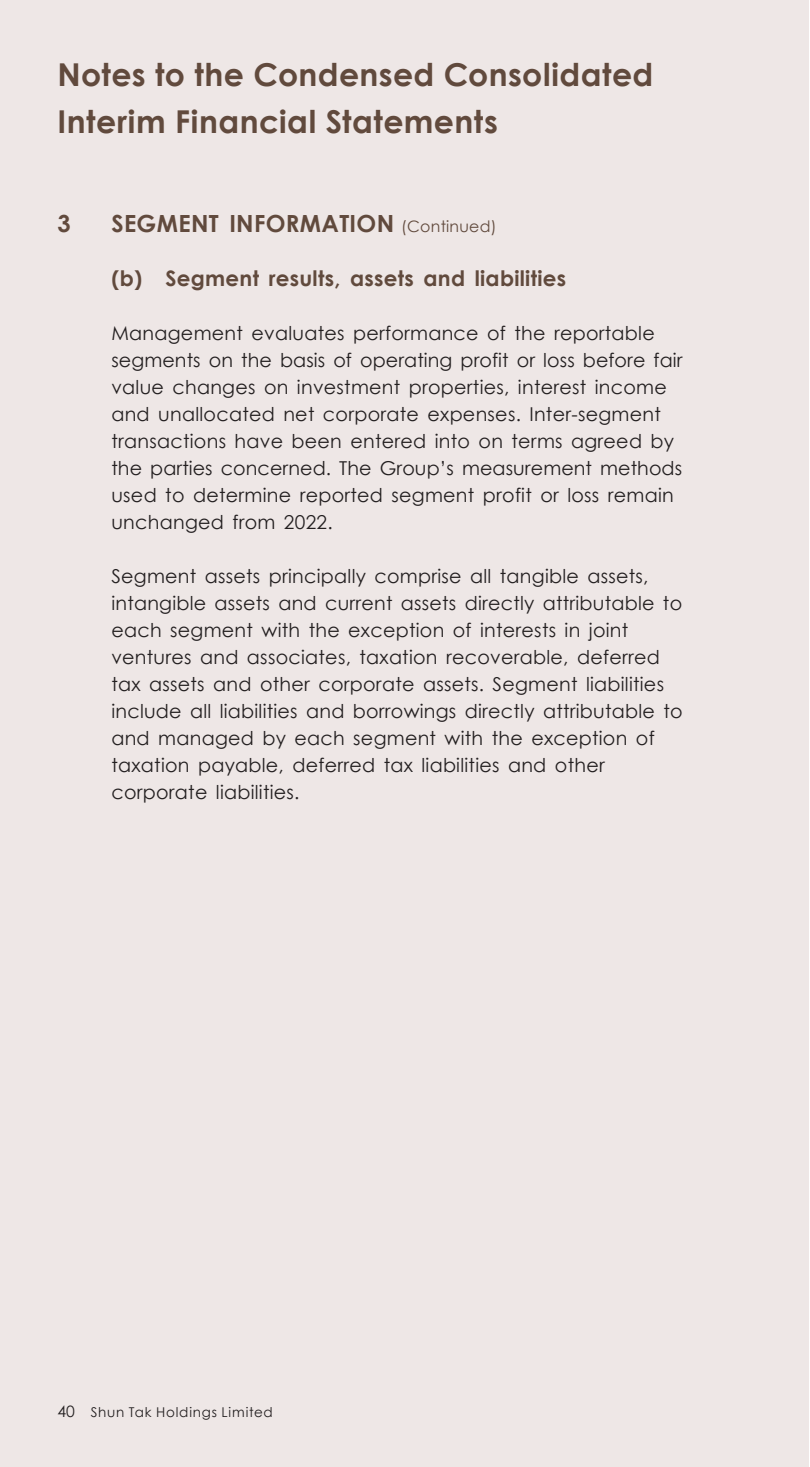
<style>
.page{position:relative;width:810px;height:1467px;background:#fff}
.page>*{position:absolute;margin:0;border:0;box-sizing:border-box;transform-origin:0 0}
.t1{font:700 31.5px/47.7px "Century Gothic";letter-spacing:.015em;color:#614a3d}
.t2{font:700 23.62px "Century Gothic";letter-spacing:.015em;color:#614a3d}
.t3{font:700 21.38px "Century Gothic";letter-spacing:.015em;color:#614a3d}
.t4{font:19.12px/27px "Century Gothic";letter-spacing:.015em;color:#231f20}
.t5{font:13.5px "Century Gothic";letter-spacing:.06em;color:#231f20}
.s1{font-weight:400;font-size:15.75px}
.s2{font-size:15.75px}
</style>
<div class="page">
<div style="left:0;top:0;width:808px;height:1467px;background:#eee7e6"></div>
<h1 class="t1" style="left:57px;top:49px;width:597px">Notes to the Condensed Consolidated<br>Interim Financial Statements</h1>
<p class="t2" style="left:57px;top:205px;width:15px">3</p>
<p class="t2" style="left:111px;top:205px;width:387px">SEGMENT INFORMATION <span class="s1">(Continued)</span></p>
<p class="t3" style="left:111px;top:262px;width:456px">(b) Segment results, assets and liabilities</p>
<p class="t4" style="left:111px;top:319px;width:573px">Management evaluates performance of the reportable segments on the basis of operating profit or loss before fair value changes on investment properties, interest income and unallocated net corporate expenses. Inter-segment transactions have been entered into on terms agreed by the parties concerned. The Group’s measurement methods used to determine reported segment profit or loss remain unchanged from 2022.</p>
<p class="t4" style="left:111px;top:562px;width:573px">Segment assets principally comprise all tangible assets, intangible assets and current assets directly attributable to each segment with the exception of interests in joint ventures and associates, taxation recoverable, deferred tax assets and other corporate assets. Segment liabilities include all liabilities and borrowings directly attributable to and managed by each segment with the exception of taxation payable, deferred tax liabilities and other corporate liabilities.</p>
<p class="t5" style="left:57px;top:1403px;width:217px"><span class="s2">40</span> Shun Tak Holdings Limited</p>
</div>
